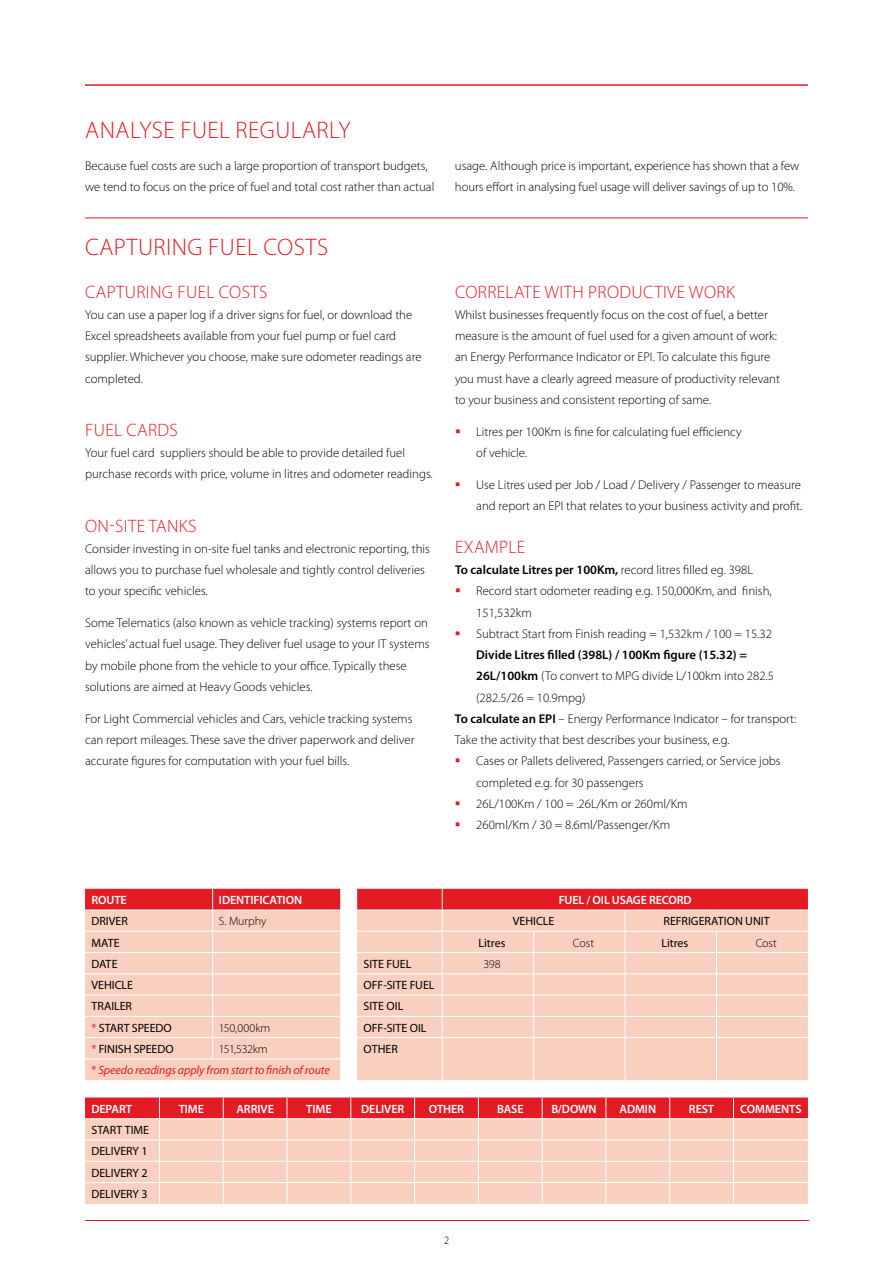
<style>
.page{position:relative;width:893px;height:1263px;background:#fff}
.page>*{position:absolute;margin:0;border:0;box-sizing:border-box;transform-origin:0 0}
.t1{font:300 24px "Myriad Pro";letter-spacing:.02em;color:#e31b23}
.t2{font:300 18px "Myriad Pro";letter-spacing:.02em;color:#e31b23}
.t3{font:300 12.75px/21.3px "Myriad Pro";color:#000}
.t4{font:600 12.75px "Myriad Pro";color:#000}
.t5{font:12px/21.3px "Myriad Pro";color:#000}
.t6{font:600 12px "Myriad Pro";letter-spacing:-.005em;color:#fff}
.t7{font:italic 12px/21.3px "Myriad Pro";letter-spacing:-.01em;color:#e31b23}
.t8{font:300 12px "Myriad Pro";letter-spacing:-.005em;color:#000}
.t9{font:300 11.25px "Myriad Pro";color:#000}
.s1{font-weight:600}
.s2{color:#e31b23}
.s3{font-weight:300;font-style:normal;color:#000}
.s4{font-style:normal}
</style>
<div class="page">
<hr style="left:85px;top:1220px;width:724px;height:1px;background:#e31b23">
<hr style="left:85px;top:84px;width:723px;height:2px;background:#e31b23">
<hr style="left:85px;top:218px;width:723px;height:1px;background:#e31b23">
<svg style="left:85px;top:889px;width:255px;height:191px;background:#f6beb0"></svg>
<hr style="left:85px;top:1058px;width:128px;height:1px;background:#fff">
<hr style="left:213px;top:1058px;width:127px;height:1px;background:#fff">
<div style="left:357px;top:1038px;width:451px;height:42px;background:#f9d0bf"></div>
<svg style="left:357px;top:889px;width:451px;height:148px;background:#f6b9ac"></svg>
<hr style="left:442px;top:1038px;width:1px;height:42px;background:#fff">
<hr style="left:533px;top:1038px;width:1px;height:42px;background:#fff">
<hr style="left:625px;top:1038px;width:1px;height:42px;background:#fff">
<hr style="left:716px;top:1038px;width:1px;height:42px;background:#fff">
<svg style="left:85px;top:1097px;width:723px;height:106px;background:#f5afa4"></svg>
<h1 class="t1" style="left:85px;top:116px;width:267px">ANALYSE FUEL REGULARLY</h1>
<p class="t3" style="left:85px;top:155px;width:351px">Because fuel costs are such a large proportion of transport budgets, we tend to focus on the price of fuel and total cost rather than actual</p>
<p class="t3" style="left:455px;top:155px;width:346px">usage. Although price is important, experience has shown that a few hours effort in analysing fuel usage will deliver savings of up to 10%.</p>
<h1 class="t1" style="left:85px;top:233px;width:136px">captu ring fuel</h1>
<h1 class="t1" style="left:264px;top:233px;width:66px">co sts</h1>
<h2 class="t2" style="left:85px;top:281px;width:166px">CAPTURI NG FUEL COSTS</h2>
<p class="t3" style="left:85px;top:304px;width:338px">You can use a paper log if a driver signs for fuel, or download the Excel spreadsheets available from your fuel pump or fuel card supplier. Whichever you choose, make sure odometer readings are completed.</p>
<h2 class="t2" style="left:85px;top:419px;width:74px">FUEL CARDS</h2>
<p class="t3" style="left:85px;top:442px;width:349px">Your fuel card suppliers should be able to provide detailed fuel purchase records with price, volume in litres and odometer readings.</p>
<h2 class="t2" style="left:85px;top:515px;width:111px">ON-SITE TANKS</h2>
<p class="t3" style="left:85px;top:538px;width:347px">Consider investing in on-site fuel tanks and electronic reporting, this allows you to purchase fuel wholesale and tightly control deliveries to your specific vehicles.</p>
<p class="t3" style="left:85px;top:612px;width:346px">Some Telematics (also known as vehicle tracking) systems report on vehicles’ actual fuel usage. They deliver fuel usage to your IT systems by mobile phone from the vehicle to your office. Typically these solutions are aimed at Heavy Goods vehicles.</p>
<p class="t3" style="left:85px;top:708px;width:331px">For Light Commercial vehicles and Cars, vehicle tracking systems can report mileages. These save the driver paperwork and deliver accurate figures for computation with your fuel bills.</p>
<h2 class="t2" style="left:455px;top:281px;width:281px">CORRELATE WITH PRODUCTIVE WORK</h2>
<p class="t3" style="left:455px;top:304px;width:327px">Whilst businesses frequently focus on the cost of fuel, a better measure is the amount of fuel used for a given amount of work: an Energy Performance I ndicator or EPI. To calculate this figure you must have a clearly agreed measure of productivity relevant to your business and consistent reporting of same.</p>
<p class="t3" style="left:476px;top:421px;width:267px">Litres per 100Km is fine for calculating fuel efficiency of vehicle.</p>
<p class="t3" style="left:476px;top:474px;width:328px">Use Litres used per Job / Load / Delivery / Passenger to measure and report an EPI that relates to your business activity and profit.</p>
<h2 class="t2" style="left:455px;top:536px;width:72px">EXAMPLE</h2>
<p class="t3" style="left:476px;top:559px;width:297px;text-indent:-21px"><span class="s1">To calculate Litres per 100Km,</span> record litres filled eg. 398L Record start odometer reading e.g. 150,000Km, and finish, 151,532km<br>Subtract Start from Finish reading = 1,532km / 100 = 15.32</p>
<p class="t4" style="left:476px;top:647px;width:272px">Divide Litres filled (398L) / 100Km figure (15.32) =</p>
<p class="t3" style="left:476px;top:665px;width:299px"><span class="s1">26L/100km</span> (To convert to MPG divide L/100km into 282.5</p>
<p class="t3" style="left:476px;top:687px;width:111px">(282.5/26 = 10.9mpg)</p>
<p class="t3" style="left:455px;top:708px;width:343px"><span class="s1">To calculate an EPI</span> – Energy Performance I ndicator – for transport:</p>
<p class="t3" style="left:455px;top:729px;width:276px">Take the activity that best describes your business, e.g.</p>
<p class="t3" style="left:476px;top:750px;width:306px">Cases or Pallets delivered, Passengers carried, or Service jobs</p>
<p class="t3" style="left:476px;top:772px;width:169px">completed e.g. for 30 passengers</p>
<p class="t3" style="left:476px;top:793px;width:213px">26L/100Km / 100 = .26L/Km or 260ml/Km</p>
<p class="t3" style="left:476px;top:814px;width:195px">260ml/Km / 30 = 8.6ml/Passenger/Km</p>
<p class="t6" style="left:91px;top:892px;width:30px">route</p>
<p class="t6" style="left:219px;top:892px;width:85px">identi fication</p>
<p class="t5" style="left:91px;top:910px;width:38px">DRIVER</p>
<p class="t8" style="left:219px;top:914px;width:49px">S. Murphy</p>
<p class="t5" style="left:91px;top:932px;width:82px">MATE<br>DATE<br>VEHICLE<br>TRAILER<br><span class="s2">*</span> START SPEEDO</p>
<p class="t8" style="left:219px;top:1020px;width:53px">150,000km</p>
<p class="t7" style="left:91px;top:1038px;width:240px;text-indent:128px"><span class="s3">151,532km<br></span><span class="s4">*</span> Speedo readings apply from start to finish of route</p>
<p class="t5" style="left:91px;top:1038px;width:84px"><span class="s2">*</span> FINISH SPEEDO</p>
<p class="t6" style="left:559px;top:892px;width:135px">FU EL / OIL USAGE RECORD</p>
<p class="t5" style="left:513px;top:910px;width:43px">VEHICLE</p>
<p class="t5" style="left:664px;top:910px;width:108px">REFRIGERATION UNIT</p>
<p class="t5" style="left:479px;top:932px;width:28px">Litres</p>
<p class="t8" style="left:573px;top:935px;width:23px">Cost</p>
<p class="t5" style="left:661px;top:932px;width:28px">Litres</p>
<p class="t8" style="left:756px;top:935px;width:23px">Cost</p>
<p class="t5" style="left:364px;top:953px;width:49px">SITE FUEL</p>
<p class="t8" style="left:483px;top:957px;width:19px">398</p>
<p class="t5" style="left:364px;top:974px;width:72px">OFF-SITE FUEL<br>SITE OIL<br>OFF-SITE OIL<br>OTHER</p>
<p class="t6" style="left:91px;top:1101px;width:42px">DEPART</p>
<p class="t6" style="left:179px;top:1101px;width:27px">TIME</p>
<p class="t6" style="left:236px;top:1101px;width:39px">ARRIVE</p>
<p class="t6" style="left:306px;top:1101px;width:27px">TIME</p>
<p class="t6" style="left:361px;top:1101px;width:45px">DELIVER</p>
<p class="t6" style="left:429px;top:1101px;width:37px">OTHER</p>
<p class="t6" style="left:497px;top:1101px;width:28px">BASE</p>
<p class="t6" style="left:551px;top:1101px;width:45px">B/DOWN</p>
<p class="t6" style="left:619px;top:1101px;width:36px">ADMIN</p>
<p class="t6" style="left:689px;top:1101px;width:27px">REST</p>
<p class="t6" style="left:740px;top:1101px;width:63px">COMMENTS</p>
<p class="t5" style="left:91px;top:1119px;width:59px">START TIME<br>DELIVERY 1<br>DELIVERY 2<br>DELIVERY 3</p>
<p class="t9" style="left:444px;top:1233px;width:7px">2</p>
</div>
